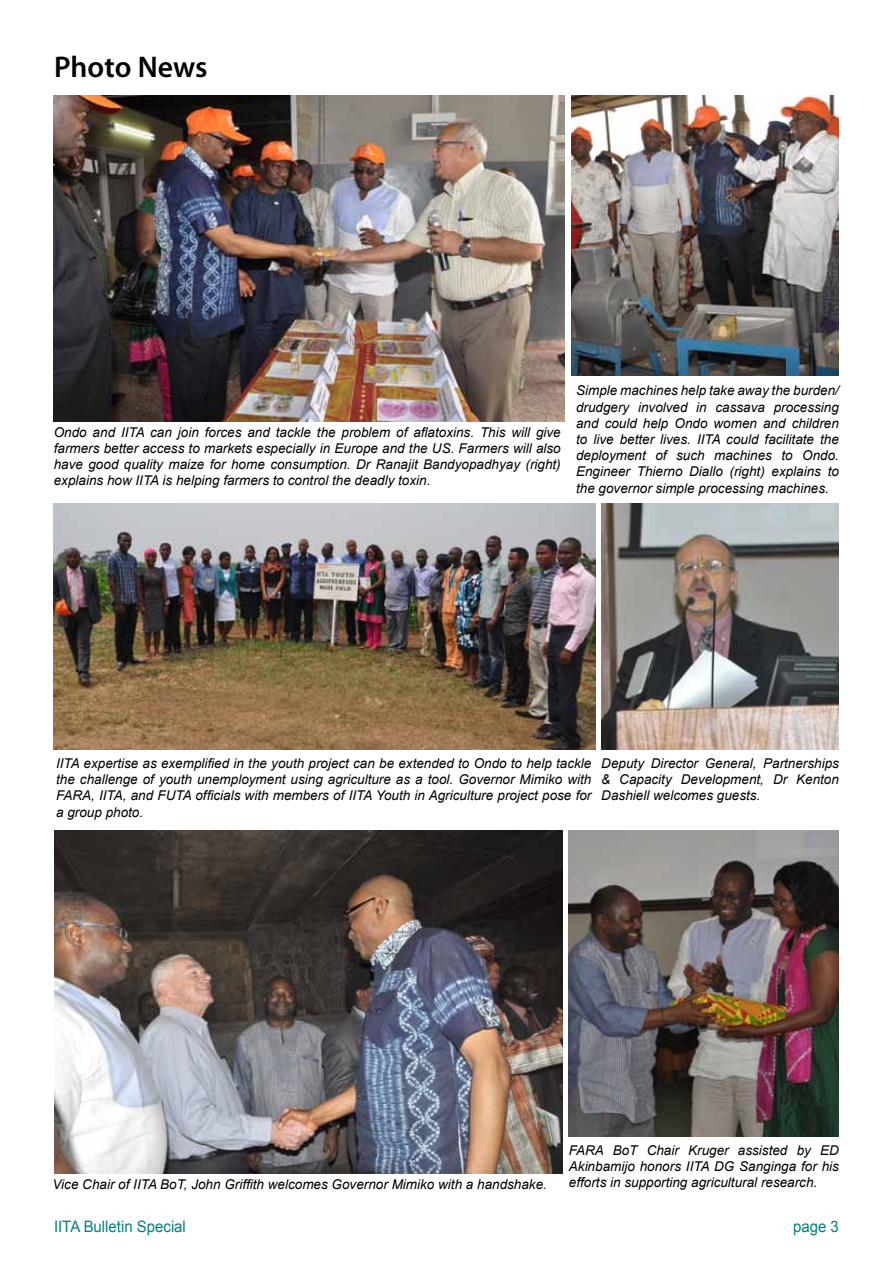
<style>
.page{position:relative;width:893px;height:1263px;background:#fff}
.page>*{position:absolute;margin:0;border:0;box-sizing:border-box;transform-origin:0 0}
.t1{font:600 30px "Myriad Pro";color:#000}
.t2{font:15.75px "Arial";color:#008080;scale:.95 1}
.t3{font:italic 13.5px/16.2px "Arial";color:#000;text-align:justify}
</style>
<div class="page">
<img style="left:54px;top:830px;width:509px;height:344px">
<img style="left:569px;top:830px;width:270px;height:306px">
<img style="left:53px;top:96px;width:511px;height:325px">
<img style="left:601px;top:503px;width:238px;height:246px">
<img style="left:54px;top:503px;width:541px;height:246px">
<img style="left:572px;top:96px;width:267px;height:279px">
<h1 class="t1" style="left:54px;top:47px;width:155px">Photo News</h1>
<p class="t3" style="left:54px;top:424px;width:509px">Ondo and IITA can join forces and tackle the problem of aflatoxins. This will give farmers better access to markets especially in Europe and the US. Farmers will also have good quality maize for home consumption. Dr Ranajit Bandyopadhyay (right) explains how IITA is helping farmers to control the deadly toxin.</p>
<p class="t3" style="left:576px;top:383px;width:264px">Simple machines help take away the burden/ drudgery involved in cassava processing and could help Ondo women and children to live better lives. IITA could facilitate the deployment of such machines to Ondo.<br>Engineer Thierno Diallo (right) explains to the governor simple processing machines.</p>
<p class="t3" style="left:56px;top:755px;width:537px">IITA expertise as exemplified in the youth project can be extended to Ondo to help tackle the challenge of youth unemployment using agriculture as a tool. Governor Mimiko with FARA, IITA, and FUTA officials with members of IITA Youth in Agriculture project pose for a group photo.</p>
<p class="t3" style="left:601px;top:755px;width:239px">Deputy Director General, Partnerships &amp; Capacity Development, Dr Kenton Dashiell welcomes guests.</p>
<p class="t3" style="left:53px;top:1176px;width:496px">Vice Chair of IITA BoT, John Griffith welcomes Governor Mimiko with a handshake.</p>
<p class="t3" style="left:569px;top:1142px;width:272px">FARA BoT Chair Kruger assisted by ED Akinbamijo honors IITA DG Sanginga for his efforts in supporting agricultural research.</p>
<p class="t2" style="left:54px;top:1216px;width:140px">IITA Bulletin Special</p>
<p class="t2" style="left:793px;top:1216px;width:50px">page 3</p>
</div>
